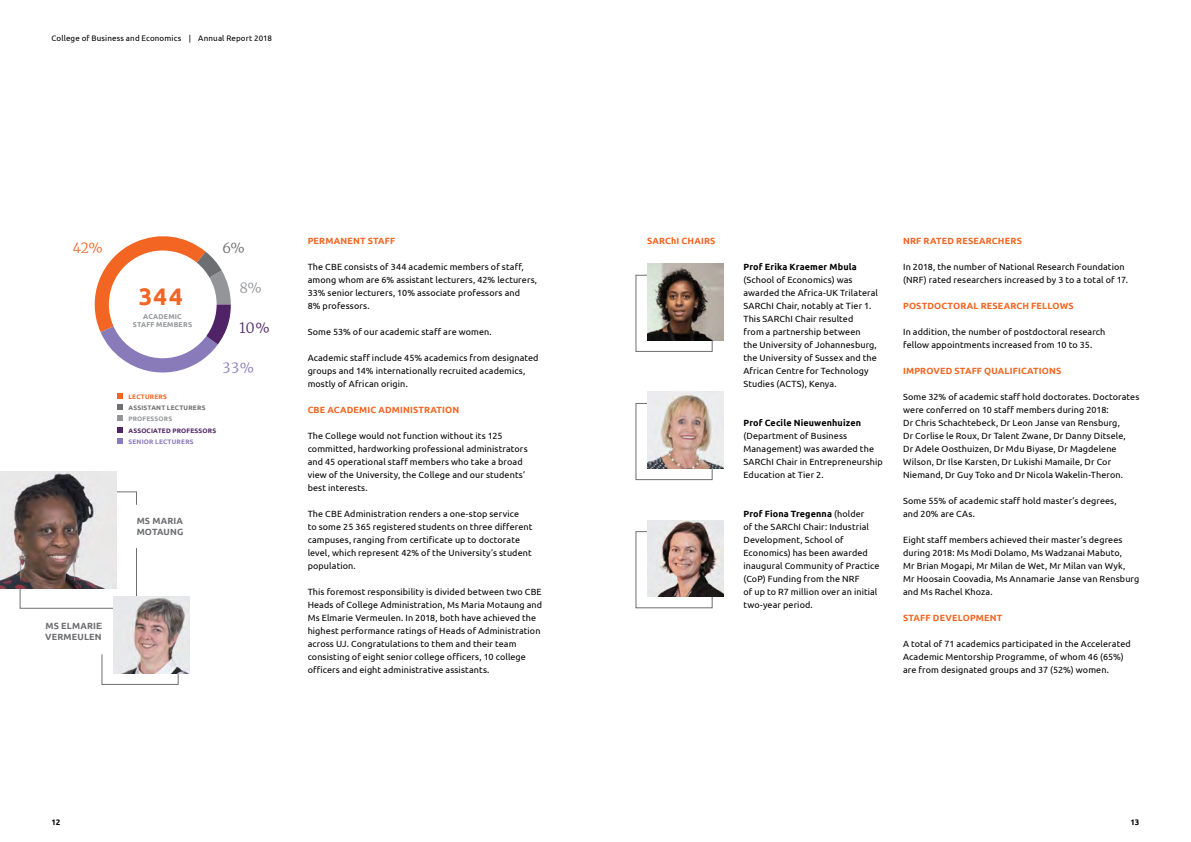
<style>
.page{position:relative;width:1191px;height:842px;background:#fff}
.page>*{position:absolute;margin:0;border:0;box-sizing:border-box;transform-origin:0 0}
.t1{font:700 24px "Ubuntu";color:#f26522}
.t2{font:300 14px "Merriweather";color:#4f2365}
.t3{font:300 14px "Merriweather";color:#897ab9}
.t4{font:300 14px "Merriweather";color:#f26522}
.t5{font:300 14px "Merriweather";color:#6d6e71}
.t6{font:300 14px "Merriweather";color:#939598}
.t7{font:9px/13px "Ubuntu";letter-spacing:.015em;color:#000}
.t8{font:700 9px "Ubuntu";letter-spacing:.015em;color:#f26522}
.t9{font:700 9px "Ubuntu";letter-spacing:.015em;color:#000}
.t10{font:700 9px/11px "Ubuntu";letter-spacing:.02em;color:#6d6e71}
.t11{font:8px "Ubuntu";letter-spacing:.015em;color:#000}
.t12{font:700 8px "Ubuntu";color:#000}
.t13{font:700 7px/8px "Ubuntu";letter-spacing:.03em;color:#939598;text-align:center}
.t14{font:700 6.5px "Ubuntu";letter-spacing:.025em;color:#4f2365}
.t15{font:700 6.5px "Ubuntu";letter-spacing:.03em;color:#6d6e71}
.t16{font:700 6.5px "Ubuntu";letter-spacing:.03em;color:#897ab9}
.t17{font:700 6.5px "Ubuntu";letter-spacing:.025em;color:#939598}
.t18{font:700 6.5px "Ubuntu";letter-spacing:.03em;color:#f26522}
.s1{font-weight:700}
</style>
<div class="page">
<div style="left:635px;top:275px;width:77px;height:77px;border:1px solid #6d6e71"></div>
<img style="left:647px;top:264px;width:76px;height:76px">
<div style="left:635px;top:403px;width:77px;height:77px;border:1px solid #6d6e71"></div>
<img style="left:647px;top:392px;width:76px;height:76px">
<svg style="left:94px;top:236px;width:137px;height:137px"></svg>
<div style="left:109px;top:250px;width:108px;height:108px;background:#fff;border-radius:50%"></div>
<svg style="left:117px;top:393px;width:6px;height:17px"></svg>
<svg style="left:117px;top:416px;width:6px;height:5px"></svg>
<svg style="left:117px;top:427px;width:6px;height:17px"></svg>
<img style="left:0;top:472px;width:117px;height:117px">
<svg style="left:20px;top:491px;width:159px;height:194px"></svg>
<img style="left:113px;top:597px;width:77px;height:76px">
<div style="left:635px;top:531px;width:77px;height:77px;border:1px solid #6d6e71"></div>
<img style="left:647px;top:520px;width:76px;height:77px">
<p class="t11" style="left:52px;top:33px;width:222px">College of Business and Economics | Annual Report 2018</p>
<h2 class="t4" style="left:73px;top:238px;width:31px">42%</h2>
<h1 class="t1" style="left:139px;top:282px;width:45px">344</h1>
<p class="t13" style="left:133px;top:312px;width:61px">ACADEMIC<br>STAFF MEMBERS</p>
<h2 class="t5" style="left:222px;top:238px;width:24px">6%</h2>
<h2 class="t6" style="left:239px;top:278px;width:24px">8%</h2>
<h2 class="t2" style="left:239px;top:318px;width:32px">10%</h2>
<h2 class="t3" style="left:222px;top:358px;width:33px">33%</h2>
<p class="t18" style="left:128px;top:392px;width:40px">LECTURERS</p>
<p class="t15" style="left:128px;top:404px;width:78px">ASSISTANT LECTURERS</p>
<p class="t17" style="left:128px;top:415px;width:45px">PROFESSORS</p>
<p class="t14" style="left:128px;top:426px;width:89px">ASSOCIATED PROFESSORS</p>
<p class="t16" style="left:128px;top:438px;width:67px">SENIOR LECTURERS</p>
<p class="t10" style="left:137px;top:515px;width:48px">MS MARIA<br>MOTAUNG</p>
<p class="t10" style="left:45px;top:620px;width:58px">MS ELMARIE<br>VERMEULEN</p>
<p class="t8" style="left:308px;top:235px;width:89px">PERMANENT STAFF</p>
<p class="t7" style="left:308px;top:260px;width:231px">The CBE consists of 344 academic members of staff, among whom are 6% assistant lecturers, 42% lecturers, 33% senior lecturers, 10% associate professors and<br>8% professors.</p>
<p class="t7" style="left:308px;top:325px;width:186px">Some 53% of our academic staff are women.</p>
<p class="t7" style="left:308px;top:351px;width:232px">Academic staff include 45% academics from designated groups and 14% internationally recruited academics, mostly of African origin.</p>
<p class="t8" style="left:308px;top:404px;width:153px">CBE ACADEMIC ADMINISTRATION</p>
<p class="t7" style="left:308px;top:429px;width:221px">The College would not function without its 125 committed, hardworking professional administrators and 45 operational staff members who take a broad view of the University, the College and our students’ best interests.</p>
<p class="t7" style="left:308px;top:507px;width:226px">The CBE Administration renders a one-stop service<br>to some 25 365 registered students on three different campuses, ranging from certificate up to doctorate level, which represent 42% of the University’s student population.</p>
<p class="t7" style="left:308px;top:585px;width:236px">This foremost responsibility is divided between two CBE Heads of College Administration, Ms Maria Motaung and Ms Elmarie Vermeulen. In 2018, both have achieved the highest performance ratings of Heads of Administration across UJ. Congratulations to them and their team consisting of eight senior college officers, 10 college officers and eight administrative assistants.</p>
<p class="t8" style="left:647px;top:235px;width:70px">SARChI CHAIRS</p>
<p class="t9" style="left:743px;top:261px;width:115px">Prof Erika Kraemer Mbula</p>
<p class="t7" style="left:743px;top:273px;width:136px">(School of Economics) was awarded the Africa-UK Trilateral<br>SARChI Chair, notably at Tier 1.<br>This SARChI Chair resulted<br>from a partnership between<br>the University of Johannesburg, the University of Sussex and the<br>African Centre for Technology<br>Studies (ACTS), Kenya.</p>
<p class="t9" style="left:743px;top:417px;width:119px">Prof Cecile Nieuwenhuizen</p>
<p class="t7" style="left:743px;top:429px;width:141px">(Department of Business<br>Management) was awarded the<br>SARChI Chair in Entrepreneurship<br>Education at Tier 2.</p>
<p class="t7" style="left:743px;top:507px;width:138px"><span class="s1">Prof Fiona Tregenna</span> (holder<br>of the SARChI Chair: Industrial<br>Development, School of<br>Economics) has been awarded inaugural Community of Practice (CoP) Funding from the NRF<br>of up to R7 million over an initial two-year period.</p>
<p class="t8" style="left:903px;top:235px;width:120px">NRF RATED RESEARCHERS</p>
<p class="t7" style="left:903px;top:260px;width:226px">In 2018, the number of National Research Foundation (NRF) rated researchers increased by 3 to a total of 17.</p>
<p class="t8" style="left:903px;top:300px;width:172px">POSTDOCTORAL RESEARCH FELLOWS</p>
<p class="t7" style="left:903px;top:325px;width:204px">In addition, the number of postdoctoral research fellow appointments increased from 10 to 35.</p>
<p class="t8" style="left:903px;top:365px;width:160px">IMPROVED STAFF QUALIFICATIONS</p>
<p class="t7" style="left:903px;top:390px;width:238px">Some 32% of academic staff hold doctorates. Doctorates were conferred on 10 staff members during 2018:<br>Dr Chris Schachtebeck, Dr Leon Janse van Rensburg,<br>Dr Corlise le Roux, Dr Talent Zwane, Dr Danny Ditsele,<br>Dr Adele Oosthuizen, Dr Mdu Biyase, Dr Magdelene Wilson, Dr Ilse Karsten, Dr Lukishi Mamaile, Dr Cor Niemand, Dr Guy Toko and Dr Nicola Wakelin-Theron.</p>
<p class="t7" style="left:903px;top:494px;width:215px">Some 55% of academic staff hold master’s degrees, and 20% are CAs.</p>
<p class="t7" style="left:903px;top:533px;width:238px">Eight staff members achieved their master’s degrees during 2018: Ms Modi Dolamo, Ms Wadzanai Mabuto,<br>Mr Brian Mogapi, Mr Milan de Wet, Mr Milan van Wyk,<br>Mr Hoosain Coovadia, Ms Annamarie Janse van Rensburg and Ms Rachel Khoza.</p>
<p class="t8" style="left:903px;top:612px;width:101px">STAFF DEVELOPMENT</p>
<p class="t7" style="left:903px;top:637px;width:229px">A total of 71 academics participated in the Accelerated<br>Academic Mentorship Programme, of whom 46 (65%) are from designated groups and 37 (52%) women.</p>
<p class="t12" style="left:52px;top:817px;width:10px">12</p>
<p class="t12" style="left:1130px;top:817px;width:10px">13</p>
</div>
